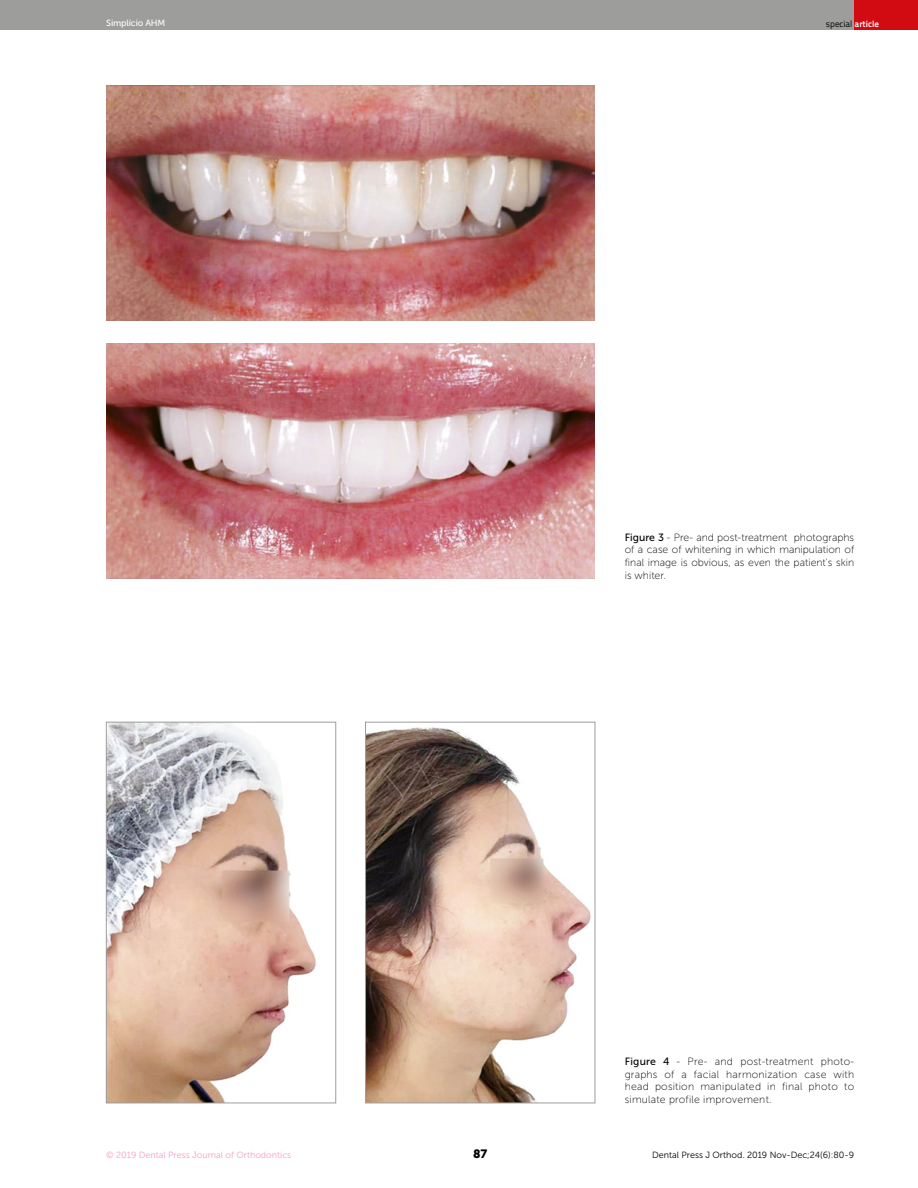
<style>
.page{position:relative;width:918px;height:1188px;background:#fff}
.page>*{position:absolute;margin:0;border:0;box-sizing:border-box;transform-origin:0 0}
.t1{font:12px "Museo Sans 900";color:#000}
.t2{font:10.5px/12.6px "Museo Sans 100";letter-spacing:.005em;color:#000;text-align:justify}
.t3{font:9px "Museo Sans 300";color:#000}
.t4{font:9px "Museo Sans 300";color:#f39fc5}
.t5{font:9px "Titillium Text 22 L";color:#000}
.t6{font:9px "Museo Sans 500";letter-spacing:-.015em;color:#fff}
.s1{font-weight:700;color:#fff}
.s2{font-family:"Museo Sans 500"}
</style>
<div class="page">
<div style="left:0;top:0;width:918px;height:30px;background:#9d9d9c"></div>
<div style="left:854px;top:0;width:64px;height:30px;background:#d20a11"></div>
<img style="left:106px;top:343px;width:489px;height:236px">
<img style="left:367px;top:727px;width:224px;height:374px">
<div style="left:365px;top:722px;width:230px;height:381px;border:1px solid #9d9d9c"></div>
<img style="left:108px;top:724px;width:208px;height:377px">
<div style="left:106px;top:722px;width:230px;height:381px;border:1px solid #9d9d9c"></div>
<img style="left:106px;top:85px;width:489px;height:235px">
<p class="t6" style="left:106px;top:18px;width:61px">Simplício AHM</p>
<p class="t5" style="left:826px;top:17px;width:55px">special <span class="s1">article</span></p>
<p class="t2" style="left:625px;top:531px;width:231px"><span class="s2">Figure 3</span> - Pre- and post-treatment photographs of a case of whitening in which manipulation of final image is obvious, as even the patient's skin is whiter.</p>
<p class="t2" style="left:625px;top:1055px;width:231px"><span class="s2">Figure 4</span> - Pre- and post-treatment photo&shy;graphs of a facial harmonization case with head position manipulated in final photo to simulate profile improvement.</p>
<p class="t4" style="left:106px;top:1150px;width:186px">© 2019 Dental Press Journal of Orthodontics</p>
<p class="t1" style="left:473px;top:1147px;width:16px">87</p>
<p class="t3" style="left:652px;top:1150px;width:204px">Dental Press J Orthod. 2019 Nov-Dec;24(6):80-9</p>
</div>
